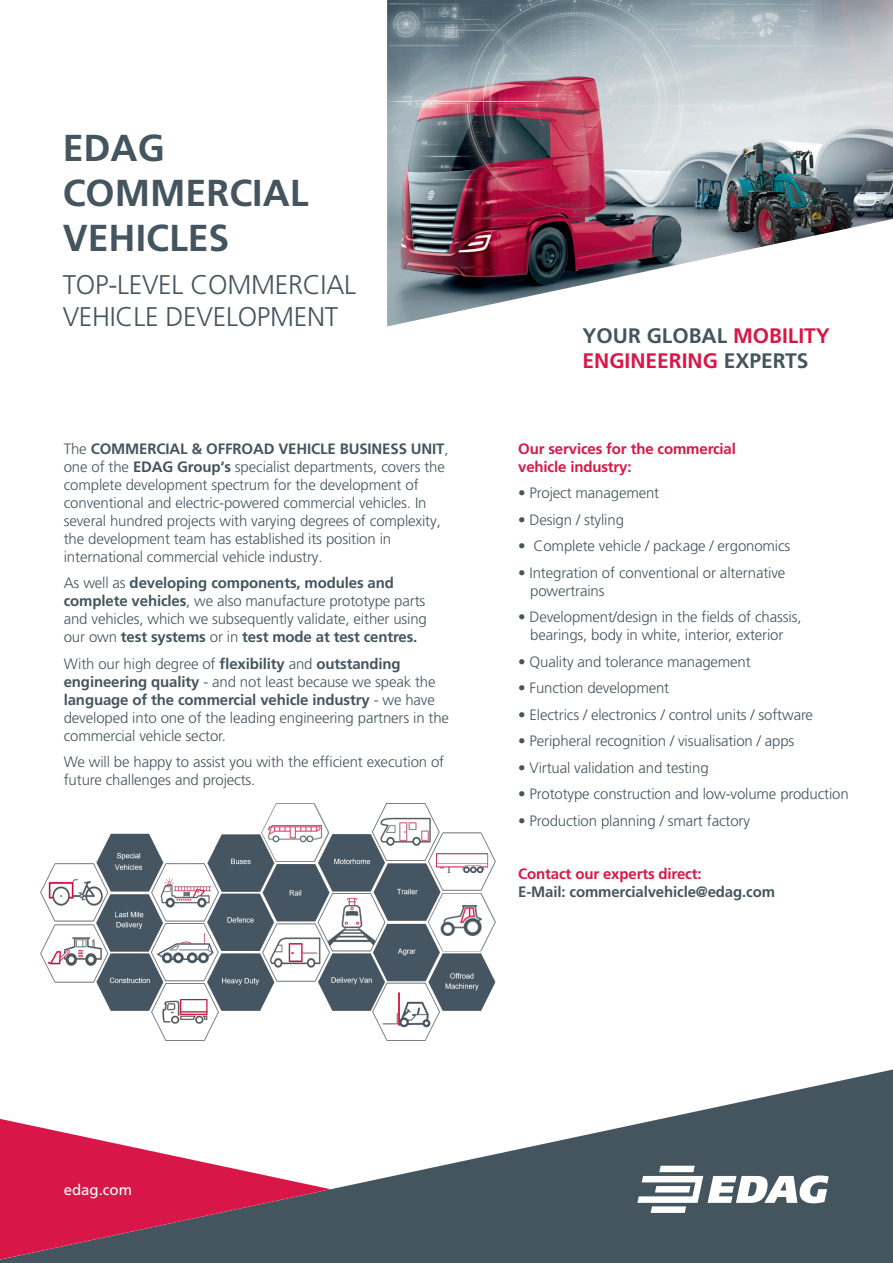
<style>
.page{position:relative;width:893px;height:1263px;background:#fff}
.page>*{position:absolute;margin:0;border:0;box-sizing:border-box;transform-origin:0 0}
.t1{font:700 37.5px/45px "Frutiger LT Pro";color:#45555f}
.Fließtext{font:300 27px/32.4px "Frutiger LT Pro";letter-spacing:-.01em;color:#45555f}
.t2{font:700 21px "Frutiger LT Pro";color:#45555f}
.t3{font:700 21px "Frutiger LT Pro";color:#d81748}
.Fließtext-2{font:300 15px/18px "Frutiger LT Pro";letter-spacing:-.01em;color:#45555f}
.Fließtext-3{font:700 15px/18px "Frutiger LT Pro";letter-spacing:-.01em;color:#45555f}
.Fließtext-4{font:700 15px/18px "Frutiger LT Pro";letter-spacing:-.01em;color:#d81748}
.t4{font:15px "Frutiger LT Pro";color:#fff}
.s1{font-weight:700}
.s2{color:#d81748}
.s3{color:#45555f}
</style>
<div class="page">
<svg style="left:0;top:1069px;width:893px;height:194px;fill:#45555f"></svg>
<svg style="left:0;top:1119px;width:331px;height:140px"></svg>
<img style="left:387px;top:0;width:506px;height:326px">
<svg style="left:637px;top:1166px;width:192px;height:47px"></svg>
<img style="left:40px;top:833px;width:456px;height:207px">
<img style="left:227px;top:803px;width:269px;height:160px">
<p class="t1" style="left:63px;top:125px;width:247px">EDAG<br>COMMERCIAL<br>VEHICLES</p>
<p class="Fließtext" style="left:63px;top:269px;width:295px">TOP-LEVEL COMMERCIAL<br>VEHICLE DEVELOPMENT</p>
<p class="Fließtext-2" style="left:64px;top:439px;width:386px">The <span class="s1">COMMERCIAL &amp; OFFROAD VEHICLE BUSINESS UNIT</span>, one of the <span class="s1">EDAG Group‘s</span> specialist departments, covers the complete development spectrum for the development of conventional and electric-powered commercial vehicles. In several hundred projects with varying degrees of complexity, the development team has established its position in international commercial vehicle industry.</p>
<p class="Fließtext-2" style="left:64px;top:574px;width:365px">As well as <span class="s1">developing components, modules and complete vehicles</span>, we also manufacture prototype parts and vehicles, which we subsequently validate, either using our own <span class="s1">test systems</span> or in <span class="s1">test mode at test centres.</span></p>
<p class="Fließtext-2" style="left:64px;top:654px;width:387px">With our high degree of <span class="s1">flexibility</span> and <span class="s1">outstanding engineering quality</span> - and not least because we speak the <span class="s1">language of the commercial vehicle industry</span> - we have developed into one of the leading engineering partners in the commercial vehicle sector.</p>
<p class="Fließtext-2" style="left:64px;top:753px;width:382px">We will be happy to assist you with the efficient execution of future challenges and projects.</p>
<p class="t2" style="left:583px;top:323px;width:249px">YOUR GLOBAL <span class="s2">MOBILITY</span></p>
<p class="t3" style="left:583px;top:349px;width:228px">ENGINEERING <span class="s3">EXPERTS</span></p>
<p class="Fließtext-4" style="left:518px;top:439px;width:219px">Our services for the commercial vehicle industry:</p>
<p class="Fließtext-2" style="left:518px;top:484px;width:143px">• Project management</p>
<p class="Fließtext-2" style="left:518px;top:510px;width:107px">• Design / styling</p>
<p class="Fließtext-2" style="left:518px;top:537px;width:274px">• Complete vehicle / package / ergonomics</p>
<p class="Fließtext-2" style="left:530px;top:563px;width:257px;text-indent:-12px">• Integration of conventional or alternative powertrains</p>
<p class="Fließtext-2" style="left:518px;top:608px;width:285px;text-align:center">• Development/design in the fields of chassis, bearings, body in white, interior, exterior</p>
<p class="Fließtext-2" style="left:518px;top:653px;width:234px">• Quality and tolerance management</p>
<p class="Fließtext-2" style="left:518px;top:679px;width:153px">• Function development</p>
<p class="Fließtext-2" style="left:518px;top:706px;width:296px">• Electrics / electronics / control units / software</p>
<p class="Fließtext-2" style="left:518px;top:732px;width:278px">• Peripheral recognition / visualisation / apps</p>
<p class="Fließtext-2" style="left:518px;top:759px;width:192px">• Virtual validation and testing</p>
<p class="Fließtext-2" style="left:518px;top:785px;width:332px">• Prototype construction and low-volume production</p>
<p class="Fließtext-2" style="left:518px;top:812px;width:233px">• Production planning / smart factory</p>
<p class="Fließtext-3" style="left:518px;top:864px;width:258px"><span class="s2">Contact our experts direct:<br></span>E-Mail: commercialvehicle@edag.com</p>
<p class="t4" style="left:64px;top:1181px;width:70px">edag.com</p>
</div>
